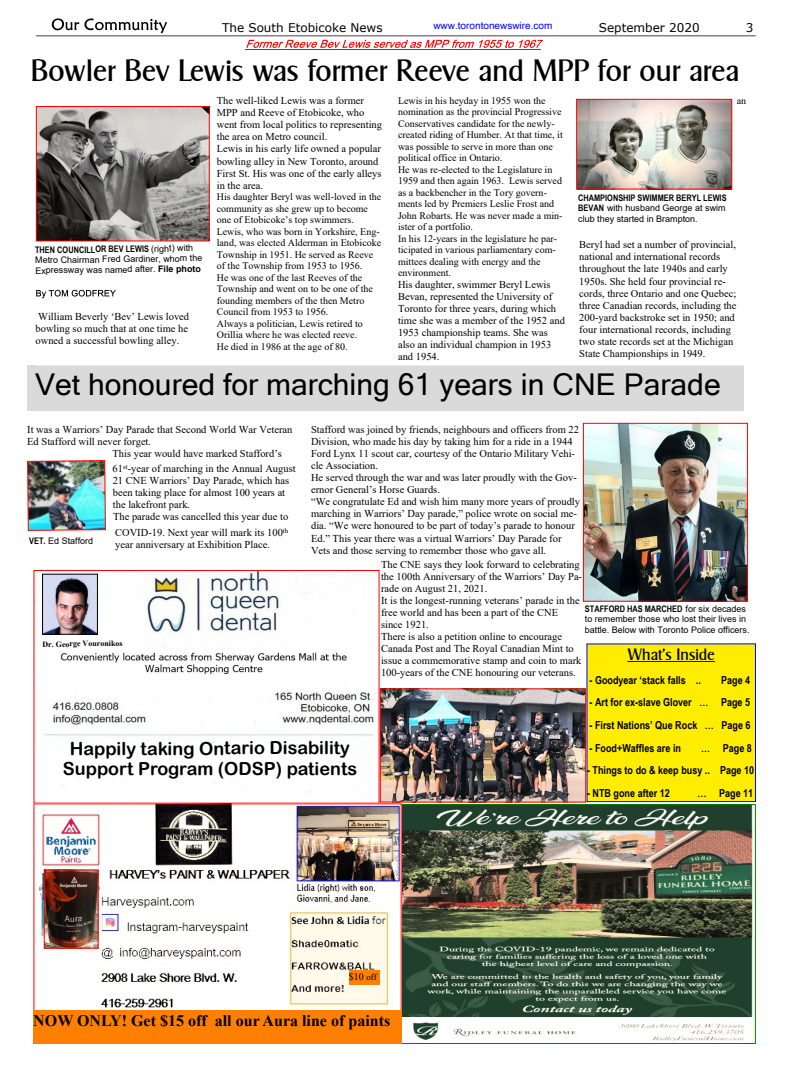
<style>
.page{position:relative;width:792px;height:1080px;background:#fff}
.page>*{position:absolute;margin:0;border:0;box-sizing:border-box;transform-origin:0 0}
.t1{font:30px "Zanzibar SF";color:#000}
.t2{font:30px "Microsoft Sans Serif";color:#000}
.t3{font:18px/20.8px "Arial Rounded MT Bold";color:#000;text-align:center}
.t4{font:700 16px "Times New Roman";color:#000}
.t5{font:16px "Zanzibar SF";color:#000}
.t6{font:12px "Verdana";color:#000}
.t7{font:700 11px "Arial Narrow";color:#000}
.t8{font:10.5px/12.1px "Times New Roman";color:#000}
.t9{font:10px/11.5px "Times New Roman";color:#000}
.t10{font:10px "Arial Unicode MS";color:#00f}
.t11{font:9px/10.2px "Arial";color:#000}
.t12{font:700 9px "Arial Narrow";color:#000}
.t13{font:700 8px "Times New Roman";color:#000}
.s1{font-family:"Arial";font-weight:400}
.s2{font-weight:700}
.s3{font-family:"Arial Narrow";font-weight:700}
.s4{font-size:9px}
</style>
<div class="page">
<hr style="left:36px;top:37px;width:720px;height:1px;background:#100">
<hr style="left:36px;top:35px;width:720px;height:1px;background:#100">
<svg style="left:52px;top:18px;width:115px;height:15px"></svg>
<div style="left:587px;top:644px;width:169px;height:158px;background:#ffed00"></div>
<div style="left:586px;top:643px;width:170px;height:159px;border:1px solid #00f"></div>
<hr style="left:627px;top:661px;width:88px;height:1px;background:#000">
<svg style="left:246px;top:40px;width:297px;height:8px"></svg>
<hr style="left:246px;top:49px;width:295px;height:1px;background:#f00">
<div style="left:27px;top:365px;width:717px;height:46px;background:#dadada"></div>
<svg style="left:36px;top:290px;width:80px;height:8px"></svg>
<img style="left:35px;top:572px;width:339px;height:221px">
<div style="left:33px;top:570px;width:347px;height:234px;border:1px solid #f00"></div>
<img style="left:44px;top:576px;width:52px;height:57px">
<div style="left:42px;top:574px;width:56px;height:61px;border:1px solid #000"></div>
<img style="left:402px;top:806px;width:352px;height:236px">
<div style="left:397px;top:804px;width:359px;height:240px;border:1px solid #008000"></div>
<img style="left:36px;top:805px;width:364px;height:205px">
<div style="left:349px;top:970px;width:31px;height:15px;background:#ff8000"></div>
<div style="left:33px;top:1010px;width:369px;height:34px;background:#ff8000"></div>
<img style="left:46px;top:871px;width:51px;height:76px">
<div style="left:44px;top:869px;width:55px;height:80px;border:1px solid #f00"></div>
<img style="left:38px;top:108px;width:170px;height:131px">
<div style="left:36px;top:106px;width:174px;height:135px;border:1px solid #f00"></div>
<img style="left:578px;top:101px;width:152px;height:87px">
<div style="left:576px;top:99px;width:156px;height:91px;border:1px solid #f00"></div>
<img style="left:585px;top:425px;width:161px;height:175px">
<div style="left:583px;top:423px;width:165px;height:179px;border:1px solid #f00"></div>
<img style="left:382px;top:690px;width:202px;height:111px">
<div style="left:380px;top:688px;width:206px;height:115px;border:1px solid #f00"></div>
<img style="left:27px;top:460px;width:79px;height:71px">
<p class="t10" style="left:433px;top:22px;width:121px">www.torontonewswire.com</p>
<p class="t6" style="left:222px;top:23px;width:162px">The South Etobicoke News</p>
<p class="t6" style="left:599px;top:23px;width:102px">September 2020</p>
<p class="t6" style="left:746px;top:23px;width:9px">3</p>
<h1 class="t1" style="left:31px;top:53px;width:710px">Bowler Bev Lewis was former Reeve and MPP for our area</h1>
<p class="t12" style="left:35px;top:247px;width:160px;rotate:-1deg">THEN COUNCILLOR BEV LEWIS <span class="s1">(right) with</span></p>
<p class="t11" style="left:35px;top:256px;width:169px;rotate:-1deg">Metro Chairman Fred Gardiner, whom the<br>Expressway was named after. <span class="s2">File photo</span></p>
<p class="t8" style="left:36px;top:311px;width:155px;text-align:justify">William Beverly ‘Bev’ Lewis loved bowling so much that at one time he owned a successful bowling alley.</p>
<p class="t8" style="left:217px;top:96px;width:167px">The well-liked Lewis was a former<br>MPP and Reeve of Etobicoke, who went from local politics to representing the area on Metro council.<br>Lewis in his early life owned a popular bowling alley in New Toronto, around<br>First St. His was one of the early alleys in the area.</p>
<p class="t9" style="left:217px;top:192px;width:166px">His daughter Beryl was well-loved in the community as she grew up to become one of Etobicoke’s top swimmers.<br>Lewis, who was born in Yorkshire, Eng&shy;land, was elected Alderman in Etobicoke Township in 1951. He served as Reeve of the Township from 1953 to 1956.<br>He was one of the last Reeves of the Township and went on to be one of the founding members of the then Metro Council from 1953 to 1956.<br>Always a politician, Lewis retired to Orillia where he was elected reeve.<br>He died in 1986 at the age of 80.</p>
<p class="t9" style="left:398px;top:96px;width:166px">Lewis in his heyday in 1955 won the nomination as the provincial Progressive Conservatives candidate for the newly&shy;created riding of Humber. At that time, it was possible to serve in more than one political office in Ontario.<br>He was re-elected to the Legislature in 1959 and then again 1963. Lewis served as a backbencher in the Tory govern&shy;ments led by Premiers Leslie Frost and John Robarts. He was never made a min&shy;ister of a portfolio.<br>In his 12-years in the legislature he par&shy;ticipated in various parliamentary com&shy;mittees dealing with energy and the environment.</p>
<p class="t8" style="left:398px;top:279px;width:168px">His daughter, swimmer Beryl Lewis<br>Bevan, represented the University of<br>Toronto for three years, during which time she was a member of the 1952 and<br>1953 championship teams. She was also an individual champion in 1953 and 1954.</p>
<p class="t9" style="left:737px;top:96px;width:11px">an</p>
<p class="t12" style="left:578px;top:195px;width:150px">CHAMPIONSHIP SWIMMER BERYL LEWIS</p>
<p class="t11" style="left:578px;top:204px;width:149px"><span class="s3">BEVAN</span> with husband George at swim club they started in Brampton.</p>
<p class="t8" style="left:579px;top:240px;width:159px">Beryl had set a number of provincial, national and international records throughout the late 1940s and early 1950s. She held four provincial re&shy;cords, three Ontario and one Quebec; three Canadian records, including the 200-yard backstroke set in 1950; and four international records, including two state records set at the Michigan State Championships in 1949.</p>
<h1 class="t2" style="left:35px;top:374px;width:687px">Vet honoured for marching 61 years in CNE Parade</h1>
<p class="t8" style="left:27px;top:424px;width:267px">It was a Warriors’ Day Parade that Second World War Veteran</p>
<p class="t8" style="left:27px;top:436px;width:126px">Ed Stafford will never forget.</p>
<p class="t8" style="left:112px;top:448px;width:171px">This year would have marked Stafford’s</p>
<p class="t8" style="left:113px;top:464px;width:185px">61<sup>st</sup>-year of marching in the Annual August 21 CNE Warriors’ Day Parade, which has been taking place for almost 100 years at the lakefront park.<br>The parade was cancelled this year due to</p>
<p class="t8" style="left:115px;top:527px;width:175px">COVID-19. Next year will mark its 100<sup>th </sup>year anniversary at Exhibition Place.</p>
<p class="t11" style="left:29px;top:537px;width:65px"><span class="s3">VET.</span> Ed Stafford</p>
<p class="t8" style="left:311px;top:424px;width:271px">Stafford was joined by friends, neighbours and officers from 22<br>Division, who made his day by taking him for a ride in a 1944<br>Ford Lynx 11 scout car, courtesy of the Ontario Military Vehi&shy;cle Association.<br>He served through the war and was later proudly with the Gov&shy;ernor General’s Horse Guards.<br>“We congratulate Ed and wish him many more years of proudly marching in Warriors’ Day parade,” police wrote on social me&shy;dia. “We were honoured to be part of today’s parade to honour Ed.” This year there was a virtual Warriors’ Day Parade for Vets and those serving to remember those who gave all.</p>
<p class="t13" style="left:42px;top:641px;width:82px">Dr. George Vouronikos</p>
<h2 class="t3" style="left:63px;top:739px;width:296px">Happily taking Ontario Disability<br>Support Program (ODSP) patients</h2>
<p class="t8" style="left:381px;top:559px;width:203px">The CNE says they look forward to celebrating the 100th Anniversary of the Warriors’ Day Pa&shy;rade on August 21, 2021.<br>It is the longest-running veterans’ parade in the free world and has been a part of the CNE since 1921.<br>There is also a petition online to encourage Canada Post and The Royal Canadian Mint to issue a commemorative stamp and coin to mark 100-years of the CNE honouring our veterans.</p>
<p class="t12" style="left:585px;top:606px;width:163px">STAFFORD HAS MARCHED <span class="s1">for six decades</span></p>
<p class="t11" style="left:585px;top:615px;width:166px">to remember those who lost their lives in battle. Below with Toronto Police officers.</p>
<h3 class="t5" style="left:627px;top:645px;width:89px">What’s Inside</h3>
<p class="t7" style="left:589px;top:676px;width:113px">- Goodyear ‘stack falls ..</p>
<p class="t7" style="left:721px;top:676px;width:31px">Page 4</p>
<p class="t7" style="left:590px;top:698px;width:162px">- Art for ex-slave Glover … Page 5</p>
<p class="t7" style="left:590px;top:721px;width:163px">- First Nations’ Que Rock … Page 6</p>
<p class="t7" style="left:590px;top:744px;width:93px">- Food+Waffles are in</p>
<p class="t7" style="left:701px;top:744px;width:52px">… Page 8</p>
<p class="t7" style="left:587px;top:766px;width:169px">- Things to do &amp; keep busy .. Page 10</p>
<p class="t7" style="left:587px;top:789px;width:84px">- NTB gone after 12</p>
<p class="t7" style="left:698px;top:789px;width:57px">… Page 11</p>
<p class="t9" style="left:349px;top:972px;width:30px">$10 <span class="s4">off</span></p>
<h3 class="t4" style="left:33px;top:1015px;width:358px">NOW ONLY! Get $15 off all our Aura line of paints</h3>
</div>
